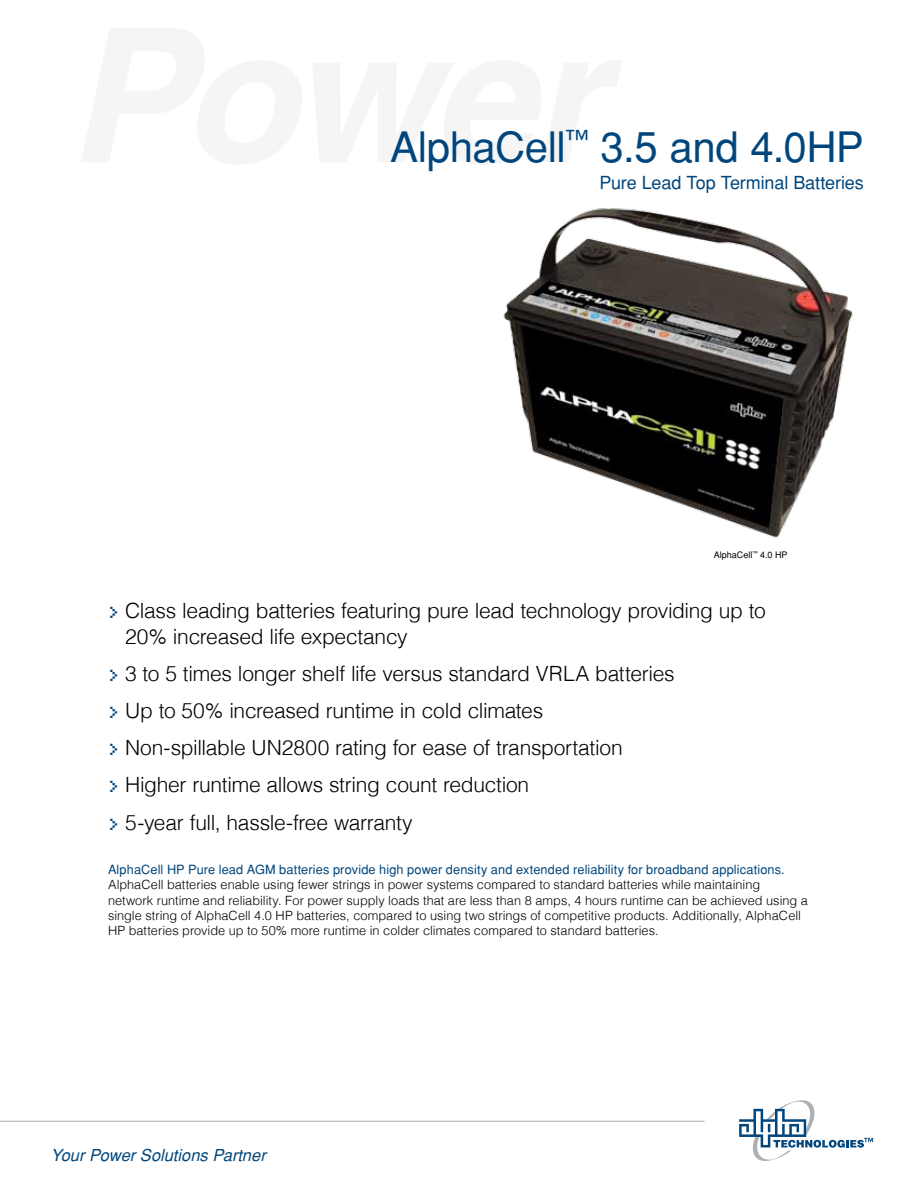
<style>
.page{position:relative;width:918px;height:1188px;background:#fff}
.page>*{position:absolute;margin:0;border:0;box-sizing:border-box;transform-origin:0 0}
.t1{font:42px "Helvetica";letter-spacing:-.01em;color:#00467d}
.t2{font:300 21px/37.2px "Helvetica";letter-spacing:-.015em;color:#000}
.t3{font:18px "Helvetica";letter-spacing:-.005em;color:#00467d}
.t4{font:italic 16.5px "Helvetica";color:#00467d}
.t5{font:300 12.75px/15.3px "Helvetica";color:#000}
.t6{font:12.75px "Helvetica";letter-spacing:.01em;color:#00467d}
.t7{font:9px "Helvetica";color:#000}
.s1{font-family:"Silkscreen";font-weight:400;font-size:18px;color:#00467d}
</style>
<div class="page">
<hr style="left:0;top:1121px;width:705px;height:1px;background:#adafb2">
<svg style="left:739px;top:1100px;width:134px;height:61px"></svg>
<img style="left:503px;top:208px;width:350px;height:330px">
<h1 class="t1" style="left:390px;top:122px;width:475px">AlphaCell<sup>™</sup> 3.5 and 4.0HP</h1>
<h3 class="t3" style="left:599px;top:172px;width:266px">Pure Lead Top Terminal Batteries</h3>
<p class="t7" style="left:714px;top:549px;width:75px">AlphaCell<sup>™</sup> 4.0 HP</p>
<h2 class="t2" style="left:125px;top:598px;width:642px;line-height:25.2px;text-indent:-17px"><span class="s1">&gt;</span> Class leading batteries featuring pure lead technology providing up to<br>20% increased life expectancy</h2>
<p class="t2" style="left:108px;top:655px;width:568px"><span class="s1">&gt;</span> 3 to 5 times longer shelf life versus standard VRLA batteries <span class="s1">&gt;</span> Up to 50% increased runtime in cold climates<br><span class="s1">&gt;</span> Non-spillable UN2800 rating for ease of transportation<br><span class="s1">&gt;</span> Higher runtime allows string count reduction<br><span class="s1">&gt;</span> 5-year full, hassle-free warranty</p>
<p class="t6" style="left:108px;top:862px;width:678px">AlphaCell HP Pure lead AGM batteries provide high power density and extended reliability for broadband applications.</p>
<p class="t5" style="left:108px;top:877px;width:702px">AlphaCell batteries enable using fewer strings in power systems compared to standard batteries while maintaining network runtime and reliability. For power supply loads that are less than 8 amps, 4 hours runtime can be achieved using a single string of AlphaCell 4.0 HP batteries, compared to using two strings of competitive products. Additionally, AlphaCell HP batteries provide up to 50% more runtime in colder climates compared to standard batteries.</p>
<p class="t4" style="left:51px;top:1146px;width:216px">Your Power Solutions Partner</p>
</div>
